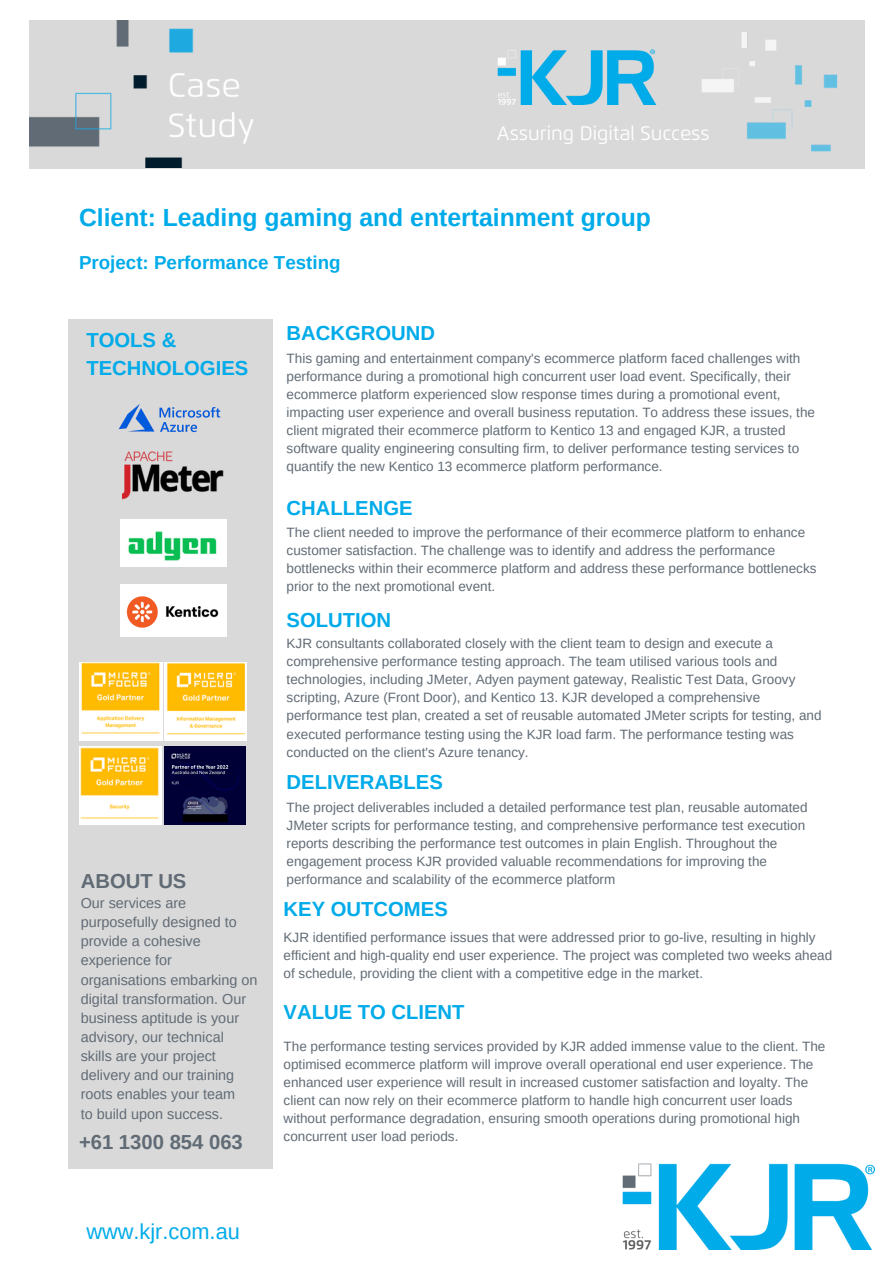
<style>
.page{position:relative;width:894px;height:1264px;background:#fff}
.page>*{position:absolute;margin:0;border:0;box-sizing:border-box;transform-origin:0 0}
.t1{font:700 24.75px "Arimo";color:#00abe9}
.t2{font:21.75px "Arimo";color:#00abe9}
.t3{font:700 20.25px/28.2px "Arimo";color:#00abe9}
.t4{font:700 20.25px "Arimo";color:#616b75}
.t5{font:19.5px "Flexo";color:#fff}
.t6{font:700 18.75px "Arimo";color:#00abe9}
.t7{font:14.4px/19.2px "Arimo";color:#616b75}
.t8{font:13.5px/18px "Arimo";color:#616b75}
</style>
<div class="page">
<img style="left:622px;top:1163px;width:252px;height:85px">
<div style="left:68px;top:320px;width:204px;height:848px;background:#d9d9d9"></div>
<div style="left:29px;top:21px;width:835px;height:147px;background:#d9d9d9"></div>
<img style="left:29px;top:21px;width:225px;height:146px">
<img style="left:747px;top:65px;width:91px;height:87px">
<img style="left:702px;top:32px;width:79px;height:72px">
<img style="left:79px;top:746px;width:82px;height:79px">
<img style="left:80px;top:662px;width:82px;height:78px">
<img style="left:164px;top:662px;width:83px;height:78px">
<img style="left:165px;top:746px;width:81px;height:79px">
<img style="left:497px;top:49px;width:160px;height:56px">
<img style="left:121px;top:585px;width:105px;height:51px">
<img style="left:118px;top:404px;width:103px;height:29px">
<img style="left:122px;top:452px;width:102px;height:47px">
<img style="left:121px;top:519px;width:105px;height:47px">
<p class="t5" style="left:497px;top:125px;width:214px">Assuring Digital Success</p>
<p class="t1" style="left:79px;top:203px;width:573px">Client: Leading gaming and entertainment group</p>
<p class="t6" style="left:79px;top:252px;width:263px">Project: Performance Testing</p>
<p class="t3" style="left:86px;top:326px;width:163px">TOOLS &amp;<br>TECHNOLOGIES</p>
<p class="t4" style="left:81px;top:869px;width:107px">ABOUT US</p>
<p class="t7" style="left:81px;top:893px;width:107px">Our services are</p>
<p class="t7" style="left:81px;top:912px;width:157px">purposefully designed to</p>
<p class="t7" style="left:81px;top:931px;width:121px">provide a cohesive</p>
<p class="t7" style="left:81px;top:950px;width:178px">experience for organisations embarking on digital transformation. Our business aptitude is your</p>
<p class="t7" style="left:81px;top:1027px;width:145px">advisory, our technical</p>
<p class="t7" style="left:81px;top:1046px;width:137px">skills are your project</p>
<h3 class="t7" style="left:81px;top:1065px;width:155px">delivery and our training</h3>
<h4 class="t7" style="left:81px;top:1084px;width:156px">roots enables your team</h4>
<h2 class="t7" style="left:81px;top:1103px;width:144px">to build upon success.</h2>
<h2 class="t4" style="left:79px;top:1130px;width:165px">+61 1300 854 063</h2>
<p class="t3" style="left:286px;top:319px;width:150px">BACKGROUND</p>
<p class="t8" style="left:286px;top:349px;width:529px">This gaming and entertainment company's ecommerce platform faced challenges with performance during a promotional high concurrent user load event. Specifically, their ecommerce platform experienced slow response times during a promotional event, impacting user experience and overall business reputation. To address these issues, the client migrated their ecommerce platform to Kentico 13 and engaged KJR, a trusted software quality engineering consulting firm, to deliver performance testing services to quantify the new Kentico 13 ecommerce platform performance.</p>
<p class="t3" style="left:286px;top:493px;width:127px">CHALLENGE</p>
<h2 class="t8" style="left:286px;top:523px;width:531px">The client needed to improve the performance of their ecommerce platform to enhance customer satisfaction. The challenge was to identify and address the performance bottlenecks within their ecommerce platform and address these performance bottlenecks prior to the next promotional event.</h2>
<p class="t3" style="left:286px;top:606px;width:106px">SOLUTION</p>
<p class="t8" style="left:286px;top:634px;width:536px">KJR consultants collaborated closely with the client team to design and execute a comprehensive performance testing approach. The team utilised various tools and technologies, including JMeter, Adyen payment gateway, Realistic Test Data, Groovy scripting, Azure (Front Door), and Kentico 13. KJR developed a comprehensive performance test plan, created a set of reusable automated JMeter scripts for testing, and executed performance testing using the KJR load farm. The performance testing was conducted on the client's Azure tenancy.</p>
<p class="t3" style="left:286px;top:768px;width:158px">DELIVERABLES</p>
<p class="t8" style="left:286px;top:798px;width:522px">The project deliverables included a detailed performance test plan, reusable automated JMeter scripts for performance testing, and comprehensive performance test execution reports describing the performance test outcomes in plain English. Throughout the engagement process KJR provided valuable recommendations for improving the performance and scalability of the ecommerce platform</p>
<p class="t3" style="left:283px;top:895px;width:166px">KEY OUTCOMES</p>
<h2 class="t8" style="left:283px;top:928px;width:550px">KJR identified performance issues that were addressed prior to go-live, resulting in highly efficient and high-quality end user experience. The project was completed two weeks ahead of schedule, providing the client with a competitive edge in the market.</h2>
<h2 class="t3" style="left:283px;top:997px;width:182px">VALUE TO CLIENT</h2>
<p class="t8" style="left:283px;top:1037px;width:543px">The performance testing services provided by KJR added immense value to the client. The optimised ecommerce platform will improve overall operational end user experience. The enhanced user experience will result in increased customer satisfaction and loyalty. The client can now rely on their ecommerce platform to handle high concurrent user loads without performance degradation, ensuring smooth operations during promotional high concurrent user load periods.</p>
<p class="t2" style="left:86px;top:1218px;width:155px">www.kjr.com.au</p>
</div>
